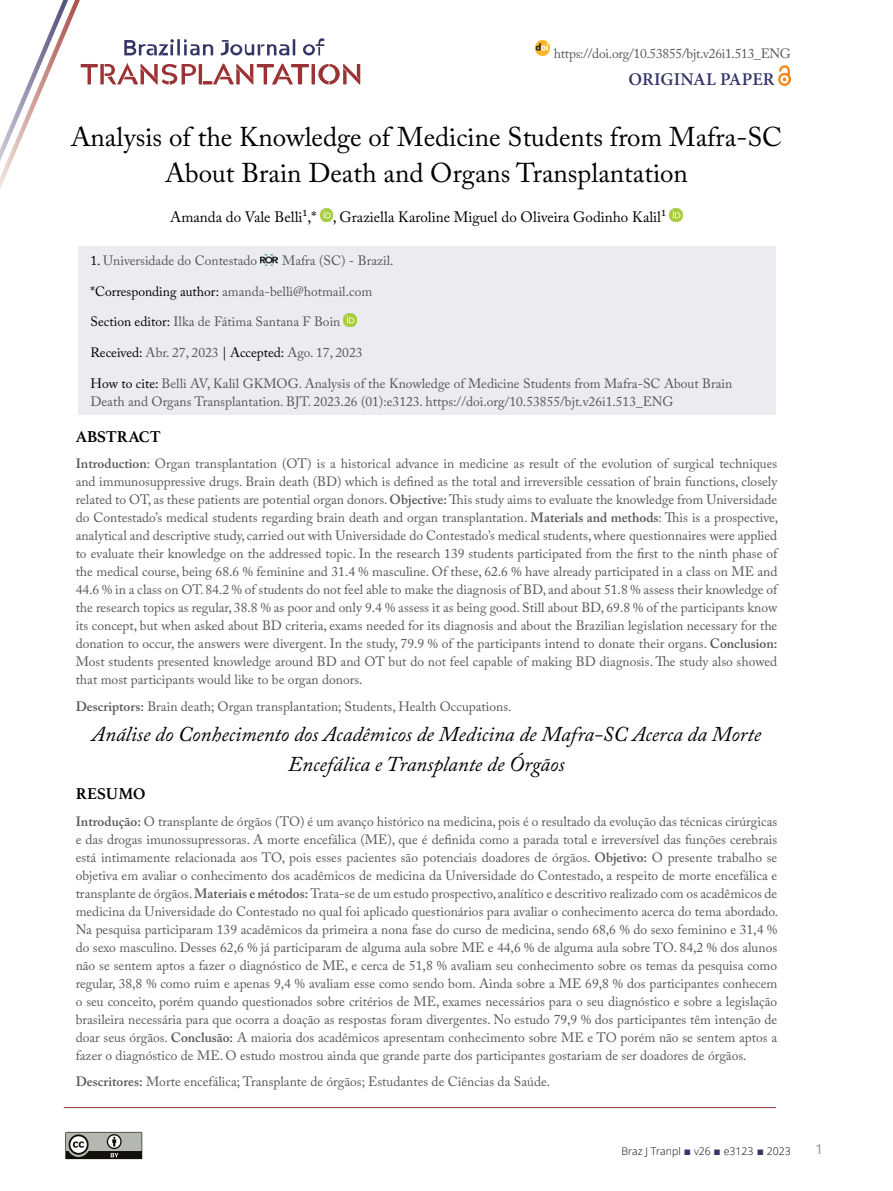
<style>
.page{position:relative;width:893px;height:1191px;background:#fff}
.page>*{position:absolute;margin:0;border:0;box-sizing:border-box;transform-origin:0 0}
.t1{font:27px/36px "Adobe Caslon Pro";color:#000;text-align:center}
.t2{font:italic 21px/30px "Adobe Caslon Pro";color:#000;text-align:center}
.t3{font:600 18px "Minion Pro";letter-spacing:.01em;color:#353666}
.t4{font:700 16.5px "Athelas";color:#000}
.t5{font:15px "Adobe Caslon Pro";color:#000}
.t6{font:13.5px/18px "Adobe Caslon Pro";color:#575756;text-align:justify}
.t7{font:13.5px "Adobe Caslon Pro";letter-spacing:-.02em;color:#575756}
.t8{font:13.5px "Open Sans";color:#878787}
.t9{font:300 10.5px "Open Sans";color:#000}
.s1{color:#000}
.s2{font-weight:600}
.s3{font-family:"Times New Roman";font-weight:400;font-size:12px;color:#353666}
</style>
<div class="page">
<svg style="left:670px;top:209px;width:13px;height:13px"></svg>
<div style="left:78px;top:246px;width:697px;height:168px;background:#ebebf0"></div>
<img style="left:261px;top:254px;width:16px;height:12px">
<svg style="left:344px;top:314px;width:13px;height:12px"></svg>
<svg style="left:0;top:0;width:360px;height:222px"></svg>
<img style="left:535px;top:41px;width:15px;height:14px">
<img style="left:778px;top:66px;width:12px;height:19px">
<hr style="left:64px;top:1107px;width:712px;height:1px;background:#9b3134">
<svg style="left:65px;top:1131px;width:78px;height:28px;background:#858681"></svg>
<p class="t7" style="left:554px;top:46px;width:239px">https://doi.org/10.53855/bjt.v26i1.513_ENG</p>
<h3 class="t3" style="left:629px;top:67px;width:147px">ORIGINAL PAPER</h3>
<h1 class="t1" style="left:71px;top:119px;width:713px">Analysis of the Knowledge of Medicine Students from Mafra-SC<br>About Brain Death and Organs Transplantation</h1>
<p class="t5" style="left:170px;top:208px;width:497px">Amanda do Vale Belli¹,* , Graziella Karoline Miguel do Oliveira Godinho Kalil¹</p>
<p class="t6" style="left:91px;top:251px;width:168px"><span class="s1">1.</span> Universidade do Contestado</p>
<p class="t6" style="left:282px;top:251px;width:113px">Mafra (SC) - Brazil.</p>
<p class="t6" style="left:91px;top:282px;width:283px"><span class="s1">*Corresponding author:</span> amanda-belli@hotmail.com</p>
<p class="t6" style="left:91px;top:313px;width:251px"><span class="s1">Section editor:</span> Ilka de Fátima Santana F Boin</p>
<p class="t6" style="left:91px;top:343px;width:273px"><span class="s1">Received:</span> Abr. 27, 2023 <span class="s1">| Accepted:</span> Ago. 17, 2023</p>
<p class="t6" style="left:91px;top:374px;width:643px"><span class="s1">How to cite:</span> Belli AV, Kalil GKMOG. Analysis of the Knowledge of Medicine Students from Mafra-SC About Brain<br>Death and Organs Transplantation. BJT. 2023.26 (01):e3123. https://doi.org/10.53855/bjt.v26i1.513_ENG</p>
<p class="t4" style="left:76px;top:423px;width:87px">ABSTRACT</p>
<p class="t6" style="left:76px;top:455px;width:704px"><span class="s2">Introduction</span>: Organ transplantation (OT) is a historical advance in medicine as result of the evolution of surgical techniques and immunosuppressive drugs. Brain death (BD) which is defined as the total and irreversible cessation of brain functions, closely related to OT, as these patients are potential organ donors. <span class="s2">Objective:</span> This study aims to evaluate the knowledge from Universidade do Contestado’s medical students regarding brain death and organ transplantation. <span class="s2">Materials and methods</span>: This is a prospective, analytical and descriptive study, carried out with Universidade do Contestado’s medical students, where questionnaires were applied to evaluate their knowledge on the addressed topic. In the research 139 students participated from the first to the ninth phase of the medical course, being 68.6 % feminine and 31.4 % masculine. Of these, 62.6 % have already participated in a class on ME and 44.6 % in a class on OT. 84.2 % of students do not feel able to make the diagnosis of BD, and about 51.8 % assess their knowledge of the research topics as regular, 38.8 % as poor and only 9.4 % assess it as being good. Still about BD, 69.8 % of the participants know its concept, but when asked about BD criteria, exams needed for its diagnosis and about the Brazilian legislation necessary for the donation to occur, the answers were divergent. In the study, 79.9 % of the participants intend to donate their organs. <span class="s2">Conclusion:<br></span>Most students presented knowledge around BD and OT but do not feel capable of making BD diagnosis. The study also showed that most participants would like to be organ donors.</p>
<p class="t6" style="left:76px;top:697px;width:437px"><span class="s2">Descriptors:</span> Brain death; Organ transplantation; Students, Health Occupations.</p>
<h2 class="t2" style="left:92px;top:718px;width:671px">Análise do Conhecimento dos Acadêmicos de Medicina de Mafra-SC Acerca da Morte<br>Encefálica e Transplante de Órgãos</h2>
<p class="t4" style="left:76px;top:780px;width:71px">RESUMO</p>
<p class="t6" style="left:76px;top:812px;width:704px"><span class="s2">Introdução:</span> O transplante de órgãos (TO) é um avanço histórico na medicina, pois é o resultado da evolução das técnicas cirúrgicas e das drogas imunossupressoras. A morte encefálica (ME), que é definida como a parada total e irreversível das funções cerebrais está intimamente relacionada aos TO, pois esses pacientes são potenciais doadores de órgãos. <span class="s2">Objetivo:</span> O presente trabalho se objetiva em avaliar o conhecimento dos acadêmicos de medicina da Universidade do Contestado, a respeito de morte encefálica e transplante de órgãos. <span class="s2">Materiais e métodos:</span> Trata-se de um estudo prospectivo, analítico e descritivo realizado com os acadêmicos de medicina da Universidade do Contestado no qual foi aplicado questionários para avaliar o conhecimento acerca do tema abordado.<br>Na pesquisa participaram 139 acadêmicos da primeira a nona fase do curso de medicina, sendo 68,6 % do sexo feminino e 31,4 % do sexo masculino. Desses 62,6 % já participaram de alguma aula sobre ME e 44,6 % de alguma aula sobre TO. 84,2 % dos alunos não se sentem aptos a fazer o diagnóstico de ME, e cerca de 51,8 % avaliam seu conhecimento sobre os temas da pesquisa como regular, 38,8 % como ruim e apenas 9,4 % avaliam esse como sendo bom. Ainda sobre a ME 69,8 % dos participantes conhecem o seu conceito, porém quando questionados sobre critérios de ME, exames necessários para o seu diagnóstico e sobre a legislação brasileira necessária para que ocorra a doação as respostas foram divergentes. No estudo 79,9 % dos participantes têm intenção de doar seus órgãos. <span class="s2">Conclusão:</span> A maioria dos acadêmicos apresentam conhecimento sobre ME e TO porém não se sentem aptos a fazer o diagnóstico de ME. O estudo mostrou ainda que grande parte dos participantes gostariam de ser doadores de órgãos.</p>
<p class="t6" style="left:76px;top:1072px;width:476px"><span class="s2">Descritores:</span> Morte encefálica; Transplante de órgãos; Estudantes de Ciências da Saúde.</p>
<p class="t9" style="left:622px;top:1144px;width:171px">Braz J Tranpl <span class="s3">■</span> v26 <span class="s3">■</span> e3123 <span class="s3">■</span> 2023</p>
<p class="t8" style="left:816px;top:1139px;width:9px">1</p>
</div>
